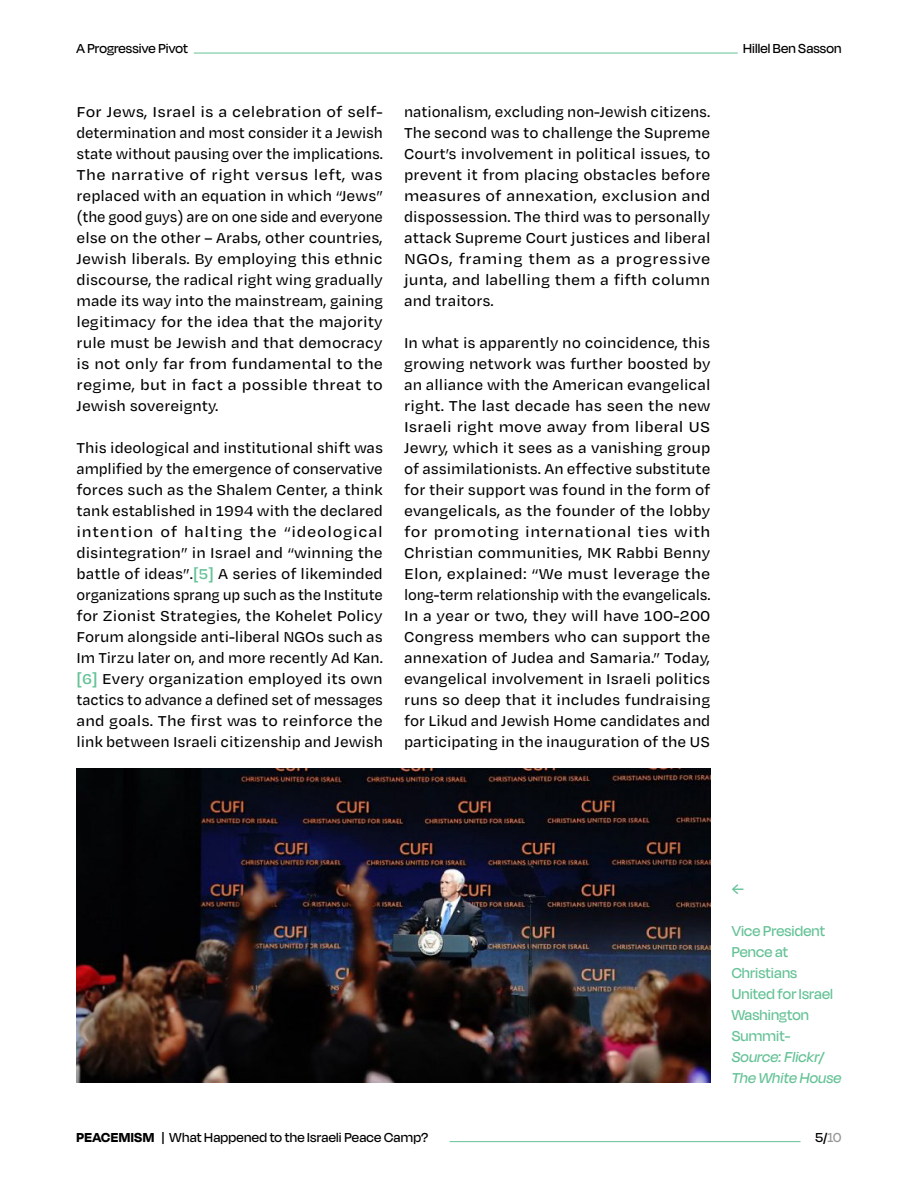
<style>
.page{position:relative;width:918px;height:1188px;background:#fff}
.page>*{position:absolute;margin:0;border:0;box-sizing:border-box;transform-origin:0 0}
.t1{font:500 16.5px/21px "Degular Text";color:#000101;text-align:justify}
.t2{font:500 16.5px/21px "Degular Text";color:#000101;text-align:justify;scale:1.04 1}
.t3{font:500 16.5px/21px "Degular Display";letter-spacing:.01em;color:#65c296}
.t4{font:italic 500 16.5px/21px "Degular Display";letter-spacing:.01em;color:#65c296}
.t5{font:500 15px "Degular Display";letter-spacing:.01em;color:#000101}
.s1{font-weight:600;color:#65c296}
.s2{font-weight:700}
.s3{color:#999696}
</style>
<div class="page">
<hr style="left:194px;top:53px;width:544px;height:1px;background:#65c296">
<hr style="left:450px;top:1141px;width:351px;height:1px;background:#65c296">
<img style="left:77px;top:768px;width:633px;height:315px">
<p class="t5" style="left:77px;top:40px;width:113px">A Progressive Pivot</p>
<p class="t5" style="left:743px;top:40px;width:100px">Hillel Ben Sasson</p>
<p class="t2" style="left:77px;top:101px;width:296px">For Jews, Israel is a celebration of self&shy;determination and most consider it a Jewish state without pausing over the implications.<br>The narrative of right versus left, was replaced with an equation in which “Jews” (the good guys) are on one side and everyone else on the other – Arabs, other countries, Jewish liberals. By employing this ethnic discourse, the radical right wing gradually made its way into the mainstream, gaining legitimacy for the idea that the majority rule must be Jewish and that democracy is not only far from fundamental to the regime, but in fact a possible threat to Jewish sovereignty.</p>
<p class="t1" style="left:77px;top:437px;width:308px">This ideological and institutional shift was amplified by the emergence of conservative forces such as the Shalem Center, a think tank established in 1994 with the declared intention of halting the “ideological disintegration” in Israel and “winning the battle of ideas”.<span class="s1">[5]</span> A series of likeminded organizations sprang up such as the Institute for Zionist Strategies, the Kohelet Policy Forum alongside anti-liberal NGOs such as Im Tirzu later on, and more recently Ad Kan. <span class="s1">[6]</span> Every organization employed its own tactics to advance a defined set of messages and goals. The first was to reinforce the link between Israeli citizenship and Jewish</p>
<p class="t1" style="left:404px;top:101px;width:308px">nationalism, excluding non-Jewish citizens.<br>The second was to challenge the Supreme Court’s involvement in political issues, to prevent it from placing obstacles before measures of annexation, exclusion and dispossession. The third was to personally attack Supreme Court justices and liberal NGOs, framing them as a progressive junta, and labelling them a fifth column and traitors.</p>
<p class="t1" style="left:404px;top:332px;width:308px">In what is apparently no coincidence, this growing network was further boosted by an alliance with the American evangelical right. The last decade has seen the new Israeli right move away from liberal US Jewry, which it sees as a vanishing group of assimilationists. An effective substitute for their support was found in the form of evangelicals, as the founder of the lobby for promoting international ties with Christian communities, MK Rabbi Benny Elon, explained: “We must leverage the long-term relationship with the evangelicals.<br>In a year or two, they will have 100-200<br>Congress members who can support the annexation of Judea and Samaria.” Today, evangelical involvement in Israeli politics runs so deep that it includes fundraising for Likud and Jewish Home candidates and participating in the inauguration of the US</p>
<p class="t3" style="left:732px;top:878px;width:14px">←</p>
<p class="t3" style="left:732px;top:920px;width:103px">Vice President<br>Pence at<br>Christians<br>United for Israel<br>Washington<br>Summit-</p>
<p class="t4" style="left:732px;top:1046px;width:111px">Source: Flickr/<br>The White House</p>
<p class="t5" style="left:77px;top:1129px;width:353px"><span class="s2">PEACEMISM</span> | What Happened to the Israeli Peace Camp?</p>
<p class="t5" style="left:815px;top:1129px;width:28px">5/<span class="s3">10</span></p>
</div>
